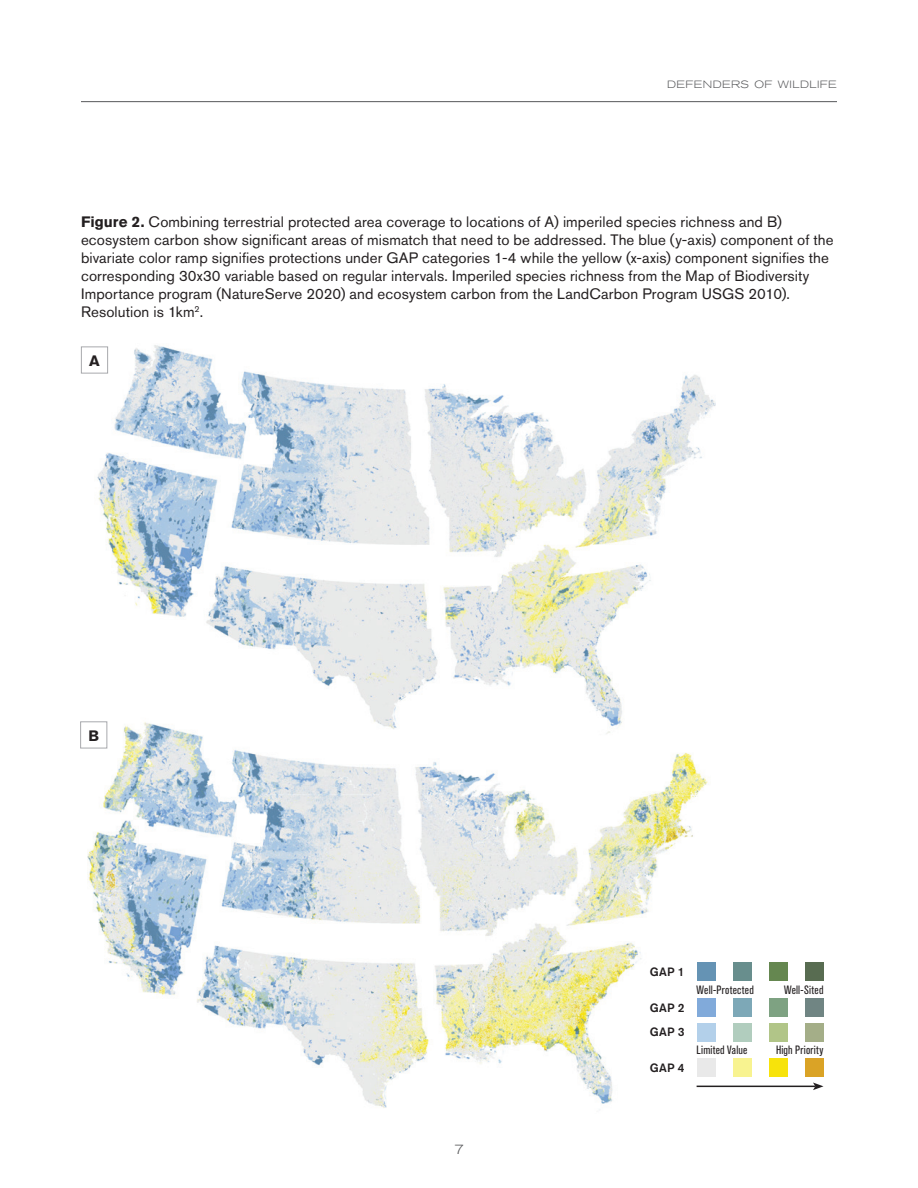
<style>
.page{position:relative;width:918px;height:1188px;background:#fff}
.page>*{position:absolute;margin:0;border:0;box-sizing:border-box;transform-origin:0 0}
.t1{font:15px/18px "Akzidenz Grotesk Std";letter-spacing:.01em;color:#231f20}
.t2{font:700 15px "Akzidenz Grotesk Std";color:#231f20}
.t3{font:300 expanded 13.5px "Akzidenz Grotesk Std";color:#57585a}
.t4{font:condensed 12px "Akzidenz Grotesk Std";letter-spacing:.02em;color:#231f20}
.t5{font:500 12px/24px "Akzidenz Grotesk Std";letter-spacing:.025em;color:#231f20}
.t6{font:300 expanded 10.5px "Akzidenz Grotesk Std";letter-spacing:.04em;color:#57585a}
.s1{font-weight:700}
</style>
<div class="page">
<hr style="left:81px;top:101px;width:756px;height:1px;background:#57585a">
<img style="left:88px;top:748px;width:617px;height:360px">
<img style="left:94px;top:345px;width:621px;height:440px">
<div style="left:640px;top:977px;width:174px;height:150px;background:#fff"></div>
<div style="left:81px;top:722px;width:26px;height:26px;background:#fff"></div>
<div style="left:80px;top:721px;width:27px;height:27px;border:1px solid #a8a9ad"></div>
<div style="left:81px;top:347px;width:27px;height:26px;background:#fff"></div>
<div style="left:81px;top:346px;width:27px;height:28px;border:1px solid #a8a9ad"></div>
<div style="left:647px;top:967px;width:38px;height:113px;background:#fff"></div>
<div style="left:697px;top:962px;width:19px;height:19px;background:#6593b4"></div>
<div style="left:733px;top:962px;width:19px;height:19px;background:#688e8d"></div>
<div style="left:769px;top:962px;width:19px;height:19px;background:#658750"></div>
<div style="left:805px;top:962px;width:19px;height:19px;background:#586c51"></div>
<div style="left:697px;top:998px;width:19px;height:19px;background:#81aada"></div>
<div style="left:733px;top:998px;width:19px;height:19px;background:#7da8b7"></div>
<div style="left:769px;top:998px;width:19px;height:19px;background:#7ea282"></div>
<div style="left:805px;top:998px;width:19px;height:19px;background:#708583"></div>
<div style="left:697px;top:1023px;width:19px;height:19px;background:#b3d0ea"></div>
<div style="left:733px;top:1023px;width:19px;height:19px;background:#b1cdbe"></div>
<div style="left:769px;top:1023px;width:19px;height:19px;background:#b1c588"></div>
<div style="left:805px;top:1023px;width:19px;height:19px;background:#a4ae88"></div>
<div style="left:697px;top:1058px;width:19px;height:19px;background:#e9e9e9"></div>
<div style="left:733px;top:1058px;width:19px;height:19px;background:#f8f390"></div>
<div style="left:769px;top:1058px;width:19px;height:19px;background:#f7e30b"></div>
<div style="left:805px;top:1058px;width:19px;height:19px;background:#daa326"></div>
<hr style="left:697px;top:1086px;width:118px;height:1px;background:#231f20">
<svg style="left:813px;top:1083px;width:11px;height:7px"></svg>
<p class="t6" style="left:667px;top:78px;width:171px">DEFENDERS OF WILDLIFE</p>
<p class="t1" style="left:81px;top:213px;width:754px"><span class="s1">Figure 2.</span> Combining terrestrial protected area coverage to locations of A) imperiled species richness and B) ecosystem carbon show significant areas of mismatch that need to be addressed. The blue (y-axis) component of the bivariate color ramp signifies protections under GAP categories 1-4 while the yellow (x-axis) component signifies the corresponding 30x30 variable based on regular intervals. Imperiled species richness from the Map of Biodiversity Importance program (NatureServe 2020) and ecosystem carbon from the LandCarbon Program USGS 2010).<br>Resolution is 1km<sup>2</sup>.</p>
<p class="t2" style="left:89px;top:352px;width:12px">A</p>
<p class="t2" style="left:88px;top:727px;width:12px">B</p>
<p class="t3" style="left:454px;top:1141px;width:11px">7</p>
<p class="t5" style="left:650px;top:959px;width:37px">GAP 1</p>
<p class="t5" style="left:650px;top:995px;width:37px">GAP 2<br>GAP 3</p>
<p class="t5" style="left:650px;top:1055px;width:37px">GAP 4</p>
<p class="t4" style="left:697px;top:983px;width:59px">Well-Protected</p>
<p class="t4" style="left:784px;top:983px;width:41px">Well-Sited</p>
<p class="t4" style="left:697px;top:1043px;width:52px">Limited Value</p>
<p class="t4" style="left:776px;top:1043px;width:49px">High Priority</p>
</div>
